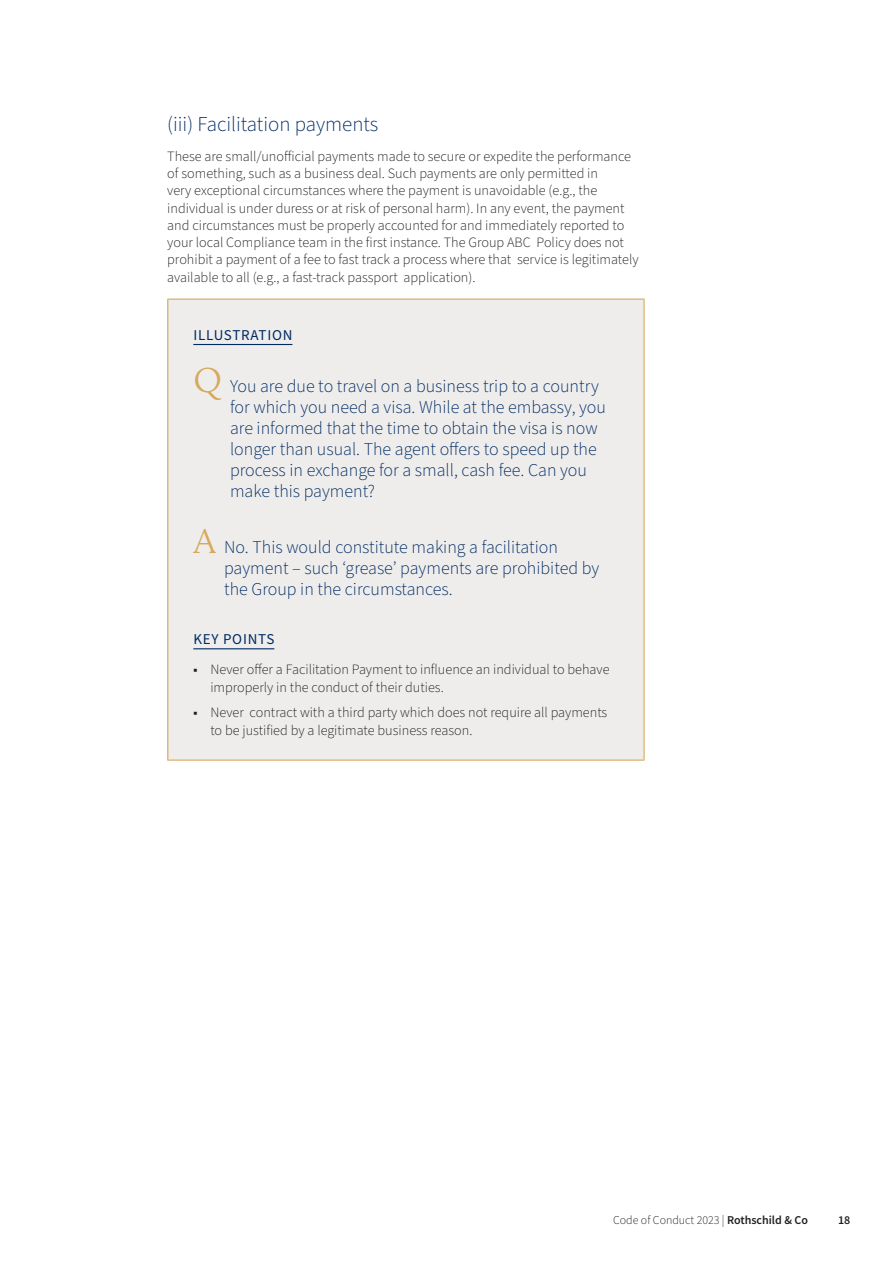
<style>
.page{position:relative;width:893px;height:1263px;background:#fff}
.page>*{position:absolute;margin:0;border:0;box-sizing:border-box;transform-origin:0 0}
.t1{font:300 21px "Source Sans Pro";color:#002c65}
.t2{font:300 18px/21px "Source Sans Pro";color:#002c65}
.t3{font:15px "Source Sans Pro";letter-spacing:.05em;color:#002c65}
.Body{font:300 14.25px/17.2px "Source Sans Pro";color:#231f20}
.t4{font:300 12px "Source Sans Pro";color:#231f20}
.t5{font:600 12px "Source Sans Pro";color:#231f20}
.s1{font-family:"Calluna";font-size:36px;color:#d6a95b}
.s2{font-weight:600}
</style>
<div class="page">
<div style="left:168px;top:299px;width:476px;height:461px;background:#efedeb"></div>
<hr style="left:167px;top:299px;width:478px;height:1px;background:#d6a95b">
<hr style="left:167px;top:300px;width:1px;height:459px;background:#d6a95b">
<hr style="left:643px;top:300px;width:2px;height:459px;background:#d6a95b">
<hr style="left:167px;top:759px;width:478px;height:2px;background:#d6a95b">
<hr style="left:193px;top:344px;width:99px;height:1px;background:#002c65">
<hr style="left:193px;top:648px;width:81px;height:1px;background:#002c65">
<h2 class="t1" style="left:167px;top:110px;width:213px">(iii) Facilitation payments</h2>
<p class="Body" style="left:167px;top:148px;width:473px">These are small/unofficial payments made to secure or expedite the performance of something, such as a business deal. Such payments are only permitted in<br>very exceptional circumstances where the payment is unavoidable (e.g., the individual is under duress or at risk of personal harm). In any event, the payment and circumstances must be properly accounted for and immediately reported to your local Compliance team in the first instance. The Group ABC Policy does not prohibit a payment of a fee to fast track a process where that service is legitimately available to all (e.g., a fast-track passport application).</p>
<h4 class="t3" style="left:193px;top:325px;width:101px">ILLUSTRATION</h4>
<p class="t2" style="left:230px;top:376px;width:378px;text-indent:-37px"><span class="s1">Q</span> You are due to travel on a business trip to a country for which you need a visa. While at the embassy, you are informed that the time to obtain the visa is now longer than usual. The agent offers to speed up the process in exchange for a small, cash fee. Can you make this payment?</p>
<p class="t2" style="left:224px;top:537px;width:377px;text-indent:-31px"><span class="s1">A</span> No. This would constitute making a facilitation payment – such ‘grease’ payments are prohibited by the Group in the circumstances.</p>
<h4 class="t3" style="left:193px;top:629px;width:83px">KEY POINTS</h4>
<p class="Body" style="left:210px;top:661px;width:401px;text-indent:-17px">▪ Never offer a Facilitation Payment to influence an individual to behave improperly in the conduct of their duties.</p>
<p class="Body" style="left:210px;top:704px;width:399px;text-indent:-17px">▪ Never contract with a third party which does not require all payments to be justified by a legitimate business reason.</p>
<p class="t4" style="left:613px;top:1212px;width:196px">Code of Conduct 2023 | <span class="s2">Rothschild &amp; Co</span></p>
<p class="t5" style="left:838px;top:1212px;width:14px">18</p>
</div>
